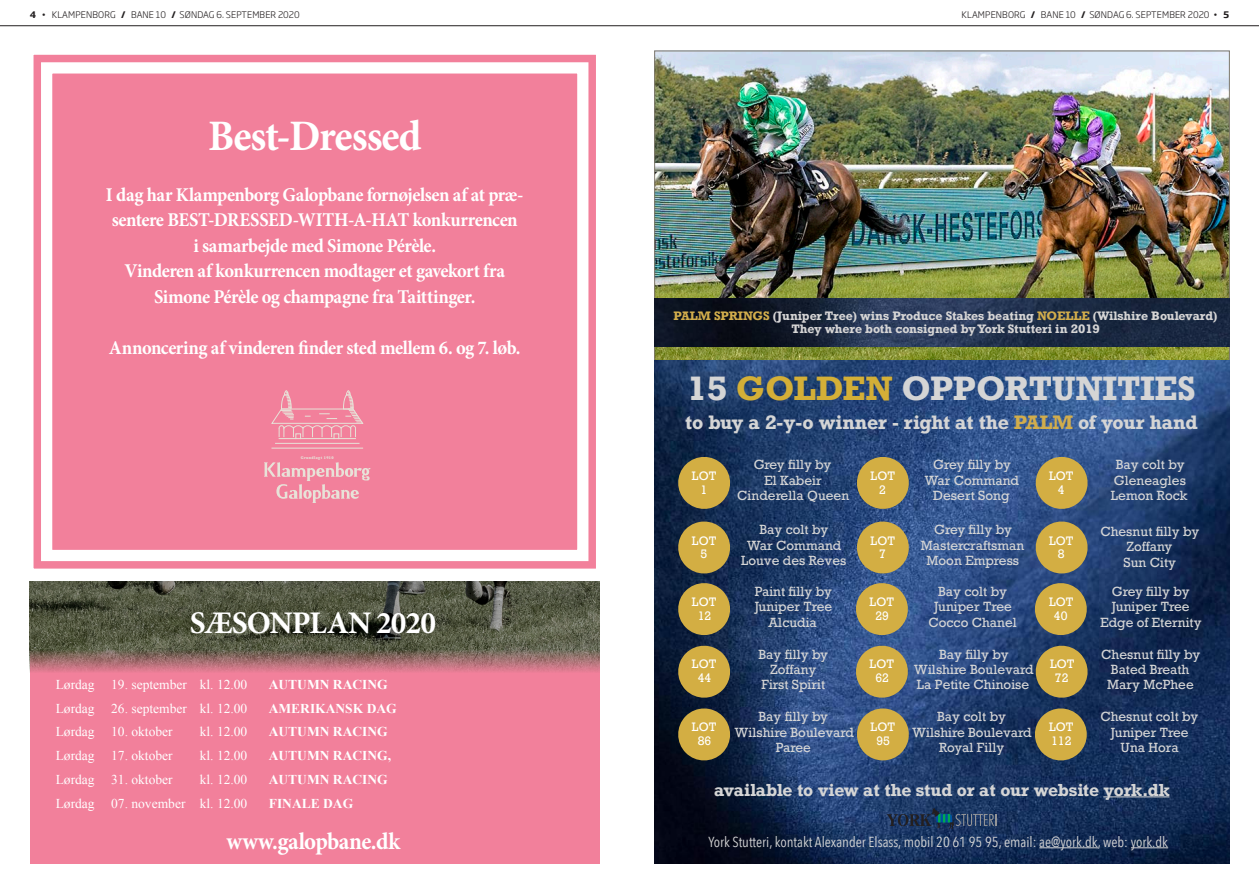
<style>
.page{position:relative;width:1259px;height:893px;background:#fff}
.page>*{position:absolute;margin:0;border:0;box-sizing:border-box;transform-origin:0 0}
.Brød{font:700 43.5px "Minion Pro";letter-spacing:-.025em;color:#fff;scale:.95 1}
.t1{font:700 31.8px "Rockwell";color:#d5d5d5}
.t2{font:700 31.5px "Minion Pro";letter-spacing:-.03em;color:#fff}
.Brød-2{font:700 24px "Minion Pro";letter-spacing:-.025em;color:#fff;scale:.95 1}
.Brød-3{font:700 19.5px/25.5px "Minion Pro";letter-spacing:-.025em;color:#fff;scale:.95 1}
.t3{font:700 18.3px "Rockwell";letter-spacing:-.01em;color:#d5d5d5}
.t4{font:700 16.35px "Rockwell";letter-spacing:-.015em;color:#d5d5d5}
.t5{font:14.55px "Avenir Next Condensed";color:#d5d5d5}
.Normal__Web{font:13.5px "Times New Roman";color:#fff}
.Normal__Web-2{font:700 13.5px "Times New Roman";color:#fff}
.t6{font:12.6px/15.5px "Rockwell";color:#d5d5d5;text-align:center}
.t7{font:700 11.55px/13.5px "Rockwell";color:#d6d5d5;text-align:center}
.t8{font:11.55px/13.5px "Rockwell";color:#fff;text-align:center}
.t9{font:300 9px "Soho Gothic Pro";letter-spacing:.015em;color:#231f20}
.t10{font:700 4.35px "Spinoza Pro";letter-spacing:.08em;color:#e8e2d8}
.s1{font-weight:700}
.s2{color:#d2ad4c}
.s3{color:#d4af37}
</style>
<div class="page">
<img style="left:656px;top:53px;width:571px;height:306px">
<img style="left:654px;top:360px;width:575px;height:503px">
<img style="left:654px;top:299px;width:575px;height:47px">
<svg style="left:677px;top:456px;width:54px;height:54px;background:#9d8844"></svg>
<svg style="left:856px;top:456px;width:54px;height:54px;background:#a49254"></svg>
<svg style="left:1034px;top:456px;width:54px;height:54px;background:#a69557"></svg>
<svg style="left:677px;top:521px;width:54px;height:53px;background:#a08a44"></svg>
<svg style="left:856px;top:521px;width:54px;height:53px;background:#a99656"></svg>
<svg style="left:1034px;top:521px;width:54px;height:53px;background:#a79353"></svg>
<svg style="left:677px;top:582px;width:54px;height:54px;background:#9d8743"></svg>
<svg style="left:855px;top:582px;width:54px;height:54px;background:#a89659"></svg>
<svg style="left:1034px;top:582px;width:53px;height:54px;background:#a4914f"></svg>
<svg style="left:677px;top:645px;width:54px;height:54px;background:#9c8640"></svg>
<svg style="left:855px;top:645px;width:54px;height:54px;background:#a79558"></svg>
<svg style="left:1034px;top:645px;width:54px;height:54px;background:#9f8b4a"></svg>
<svg style="left:677px;top:707px;width:54px;height:54px;background:#9a833c"></svg>
<svg style="left:856px;top:707px;width:54px;height:54px;background:#a59354"></svg>
<svg style="left:1034px;top:707px;width:53px;height:54px;background:#a18c48"></svg>
<hr style="left:1103px;top:796px;width:66px;height:1px;background:#d5d5d5">
<hr style="left:1039px;top:847px;width:59px;height:1px;background:#d5d5d5">
<hr style="left:1131px;top:847px;width:37px;height:1px;background:#d5d5d5">
<svg style="left:887px;top:808px;width:109px;height:21px;background:#243f62"></svg>
<div style="left:33px;top:54px;width:563px;height:515px;background:#f2809b"></div>
<div style="left:41px;top:62px;width:547px;height:499px;border:11px solid #fff"></div>
<hr style="left:275px;top:443px;width:84px;height:1px;background:#e8e2d8">
<hr style="left:272px;top:448px;width:91px;height:1px;background:#e8e2d8">
<svg style="left:264px;top:462px;width:106px;height:41px;background:#ef97a9"></svg>
<svg style="left:271px;top:390px;width:92px;height:49px;background:#f090a4"></svg>
<div style="left:30px;top:581px;width:569px;height:282px;background:#f2809b"></div>
<img style="left:30px;top:581px;width:569px;height:91px">
<hr style="left:0;top:25px;width:1259px;height:1px;background:#231f20">
<p class="t9" style="left:30px;top:7px;width:272px"><span class="s1">4</span> • KLAMPENBORG <span class="s1">/</span> BANE 10 <span class="s1">/</span> SØNDAG 6. SEPTEMBER 2020</p>
<p class="t9" style="left:961px;top:7px;width:269px">KLAMPENBORG <span class="s1">/</span> BANE 10 <span class="s1">/</span> SØNDAG 6. SEPTEMBER 2020 • <span class="s1">5</span></p>
<p class="Brød" style="left:208px;top:105px;width:226px">Best-Dressed</p>
<p class="Brød-3" style="left:106px;top:182px;width:441px">I dag har Klampenborg Galopbane fornøjelsen af at præ&shy;sentere BEST-DRESSED-WITH-A-HAT konkurrencen</p>
<p class="Brød-3" style="left:193px;top:233px;width:257px">i samarbejde med Simone Pérèle.</p>
<p class="Brød-3" style="left:124px;top:258px;width:402px;text-align:center">Vinderen af konkurrencen modtager et gavekort fra<br>Simone Pérèle og champagne fra Taittinger.</p>
<p class="Brød-3" style="left:109px;top:335px;width:435px">Annoncering af vinderen finder sted mellem 6. og 7. løb.</p>
<p class="t10" style="left:301px;top:455px;width:34px">Grundlagt 1910</p>
<p class="t2" style="left:190px;top:600px;width:248px">SÆSONPLAN 2020</p>
<p class="Normal__Web" style="left:56px;top:675px;width:193px">Lørdag 19. september kl. 12.00</p>
<p class="Normal__Web-2" style="left:269px;top:675px;width:120px">AUTUMN RACING</p>
<p class="Normal__Web" style="left:56px;top:699px;width:193px">Lørdag 26. september kl. 12.00</p>
<p class="Normal__Web-2" style="left:269px;top:699px;width:129px">AMERIKANSK DAG</p>
<p class="Normal__Web" style="left:56px;top:723px;width:118px">Lørdag 10. oktober</p>
<p class="Normal__Web" style="left:200px;top:723px;width:49px">kl. 12.00</p>
<p class="Normal__Web-2" style="left:269px;top:722px;width:120px">AUTUMN RACING</p>
<p class="Normal__Web" style="left:56px;top:746px;width:118px">Lørdag 17. oktober</p>
<p class="Normal__Web" style="left:200px;top:746px;width:49px">kl. 12.00</p>
<p class="Normal__Web-2" style="left:269px;top:746px;width:124px">AUTUMN RACING,</p>
<p class="Normal__Web" style="left:56px;top:770px;width:118px">Lørdag 31. oktober</p>
<p class="Normal__Web" style="left:200px;top:770px;width:49px">kl. 12.00</p>
<p class="Normal__Web-2" style="left:269px;top:770px;width:120px">AUTUMN RACING</p>
<p class="Normal__Web" style="left:56px;top:794px;width:193px">Lørdag 07. november kl. 12.00</p>
<p class="Normal__Web-2" style="left:269px;top:794px;width:86px">FINALE DAG</p>
<p class="Brød-2" style="left:226px;top:825px;width:184px">www.galopbane.dk</p>
<p class="t7" style="left:673px;top:309px;width:545px"><span class="s2">PALM SPRINGS</span> (Juniper Tree) wins Produce Stakes beating <span class="s2">NOELLE</span> (Wilshire Boulevard)<br>They where both consigned by York Stutteri in 2019</p>
<p class="t1" style="left:687px;top:368px;width:510px">15 <span class="s3">GOLDEN</span> OPPORTUNITIES</p>
<p class="t3" style="left:685px;top:410px;width:514px">to buy a 2-y-o winner - right at the <span class="s2">PALM</span> of your hand</p>
<p class="t6" style="left:737px;top:457px;width:113px">Grey filly by<br>El Kabeir<br>Cinderella Queen</p>
<p class="t6" style="left:924px;top:457px;width:96px">Grey filly by<br>War Command<br>Desert Song</p>
<p class="t6" style="left:1111px;top:457px;width:78px">Bay colt by<br>Gleneagles<br>Lemon Rock</p>
<p class="t6" style="left:741px;top:522px;width:107px">Bay colt by<br>War Command<br>Louve des Reves</p>
<p class="t6" style="left:920px;top:522px;width:105px">Grey filly by<br>Mastercraftsman<br>Moon Empress</p>
<p class="t6" style="left:1100px;top:524px;width:100px">Chesnut filly by<br>Zoffany<br>Sun City</p>
<p class="t6" style="left:754px;top:584px;width:79px">Paint filly by<br>Juniper Tree<br>Alcudia</p>
<p class="t6" style="left:928px;top:584px;width:90px">Bay colt by<br>Juniper Tree<br>Cocco Chanel</p>
<p class="t6" style="left:1100px;top:584px;width:103px">Grey filly by<br>Juniper Tree<br>Edge of Eternity</p>
<p class="t6" style="left:758px;top:646px;width:71px">Bay filly by<br>Zoffany<br>First Spirit</p>
<p class="t6" style="left:914px;top:646px;width:121px">Bay filly by<br>Wilshire Boulevard<br>La Petite Chinoise</p>
<p class="t6" style="left:1101px;top:646px;width:100px">Chesnut filly by<br>Bated Breath<br>Mary McPhee</p>
<p class="t6" style="left:734px;top:709px;width:121px">Bay filly by<br>Wilshire Boulevard<br>Paree</p>
<p class="t6" style="left:912px;top:709px;width:121px">Bay colt by<br>Wilshire Boulevard<br>Royal Filly</p>
<p class="t6" style="left:1100px;top:709px;width:100px">Chesnut colt by<br>Juniper Tree<br>Una Hora</p>
<p class="t4" style="left:714px;top:779px;width:457px">available to view at the stud or at our website york.dk</p>
<p class="t5" style="left:708px;top:829px;width:461px">York Stutteri, kontakt Alexander Elsass, mobil 20 61 95 95, email: ae@york.dk, web: york.dk</p>
<p class="t8" style="left:692px;top:469px;width:26px">LOT<br>1</p>
<p class="t8" style="left:870px;top:469px;width:26px">LOT<br>2</p>
<p class="t8" style="left:1049px;top:469px;width:26px">LOT<br>4</p>
<p class="t8" style="left:692px;top:534px;width:26px">LOT<br>5</p>
<p class="t8" style="left:870px;top:534px;width:26px">LOT<br>7</p>
<p class="t8" style="left:1049px;top:534px;width:26px">LOT<br>8</p>
<p class="t8" style="left:692px;top:596px;width:26px">LOT<br>12</p>
<p class="t8" style="left:869px;top:596px;width:26px">LOT<br>29</p>
<p class="t8" style="left:1049px;top:596px;width:26px">LOT<br>40</p>
<p class="t8" style="left:692px;top:657px;width:26px">LOT<br>44</p>
<p class="t8" style="left:869px;top:657px;width:26px">LOT<br>62</p>
<p class="t8" style="left:1050px;top:657px;width:26px">LOT<br>72</p>
<p class="t8" style="left:692px;top:720px;width:26px">LOT<br>86</p>
<p class="t8" style="left:870px;top:720px;width:26px">LOT<br>95</p>
<p class="t8" style="left:1049px;top:720px;width:26px;text-align:left">LOT<br>112</p>
</div>
